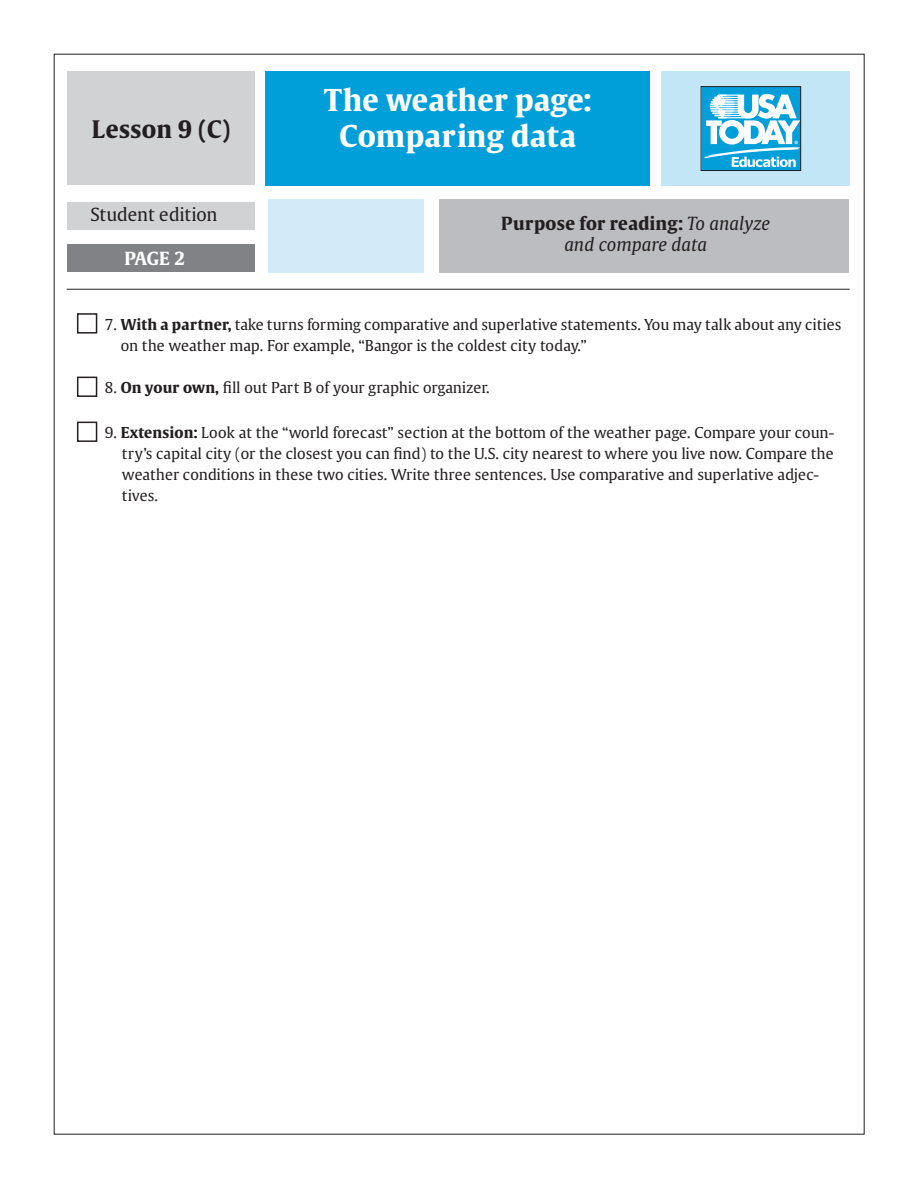
<style>
.page{position:relative;width:918px;height:1188px;background:#fff}
.page>*{position:absolute;margin:0;border:0;box-sizing:border-box;transform-origin:0 0}
.t1{font:700 30px/36px "USAT Roman";letter-spacing:.01em;color:#fff;text-align:center}
.t2{font:700 24px "USAT Roman";letter-spacing:.01em;color:#231f20}
.t3{font:700 18px "USAT Roman";letter-spacing:.015em;color:#231f20}
.t4{font:18px "USAT Roman";letter-spacing:-.01em;color:#231f20}
.t5{font:italic 18px "USAT Roman";color:#231f20}
.t6{font:700 18px "USAT Roman";color:#fff}
.t7{font:15px/21px "USAT Roman";letter-spacing:-.01em;color:#231f20}
.s1{font-weight:400;font-style:italic}
.s2{font-weight:700}
</style>
<div class="page">
<div style="left:67px;top:202px;width:188px;height:28px;background:#d1d2d4"></div>
<div style="left:67px;top:245px;width:188px;height:27px;background:#808285"></div>
<div style="left:661px;top:71px;width:189px;height:115px;background:#c3e6f6"></div>
<div style="left:265px;top:72px;width:385px;height:114px;background:#009fda"></div>
<div style="left:269px;top:199px;width:155px;height:74px;background:#d1ecf8"></div>
<div style="left:440px;top:199px;width:409px;height:73px;background:#bcbdc0"></div>
<hr style="left:67px;top:289px;width:783px;height:1px;background:#231f20">
<div style="left:67px;top:72px;width:188px;height:113px;background:#d1d2d4"></div>
<div style="left:702px;top:87px;width:99px;height:84px;background:#009fda"></div>
<svg style="left:704px;top:94px;width:95px;height:73px"></svg>
<div style="left:701px;top:86px;width:100px;height:85px;border:1px solid #231f20"></div>
<div style="left:77px;top:313px;width:20px;height:21px;border:2px solid #231f20"></div>
<div style="left:77px;top:377px;width:20px;height:20px;border:2px solid #231f20"></div>
<div style="left:77px;top:422px;width:20px;height:20px;border:2px solid #231f20"></div>
<p class="t2" style="left:92px;top:114px;width:140px">Lesson 9 (C)</p>
<p class="t4" style="left:90px;top:204px;width:129px">Student edition</p>
<p class="t6" style="left:124px;top:247px;width:62px">PAGE 2</p>
<p class="t1" style="left:324px;top:82px;width:269px">The weather page:<br>Comparing data</p>
<p class="t3" style="left:501px;top:211px;width:271px">Purpose for reading: <span class="s1">To analyze</span></p>
<p class="t5" style="left:564px;top:234px;width:144px">and compare data</p>
<p class="t7" style="left:121px;top:314px;width:722px;text-indent:-16px">7. <span class="s2">With a partner,</span> take turns forming comparative and superlative statements. You may talk about any cities on the weather map. For example, “Bangor is the coldest city today.”</p>
<p class="t7" style="left:105px;top:377px;width:386px">8. <span class="s2">On your own,</span> fill out Part B of your graphic organizer.</p>
<p class="t7" style="left:122px;top:422px;width:714px;text-align:justify;text-indent:-17px">9. <span class="s2">Extension:</span> Look at the “world forecast” section at the bottom of the weather page. Compare your coun&shy;try’s capital city (or the closest you can find) to the U.S. city nearest to where you live now. Compare the weather conditions in these two cities. Write three sentences. Use comparative and superlative adjec-</p>
<p class="t7" style="left:122px;top:485px;width:38px">tives.</p>
</div>
